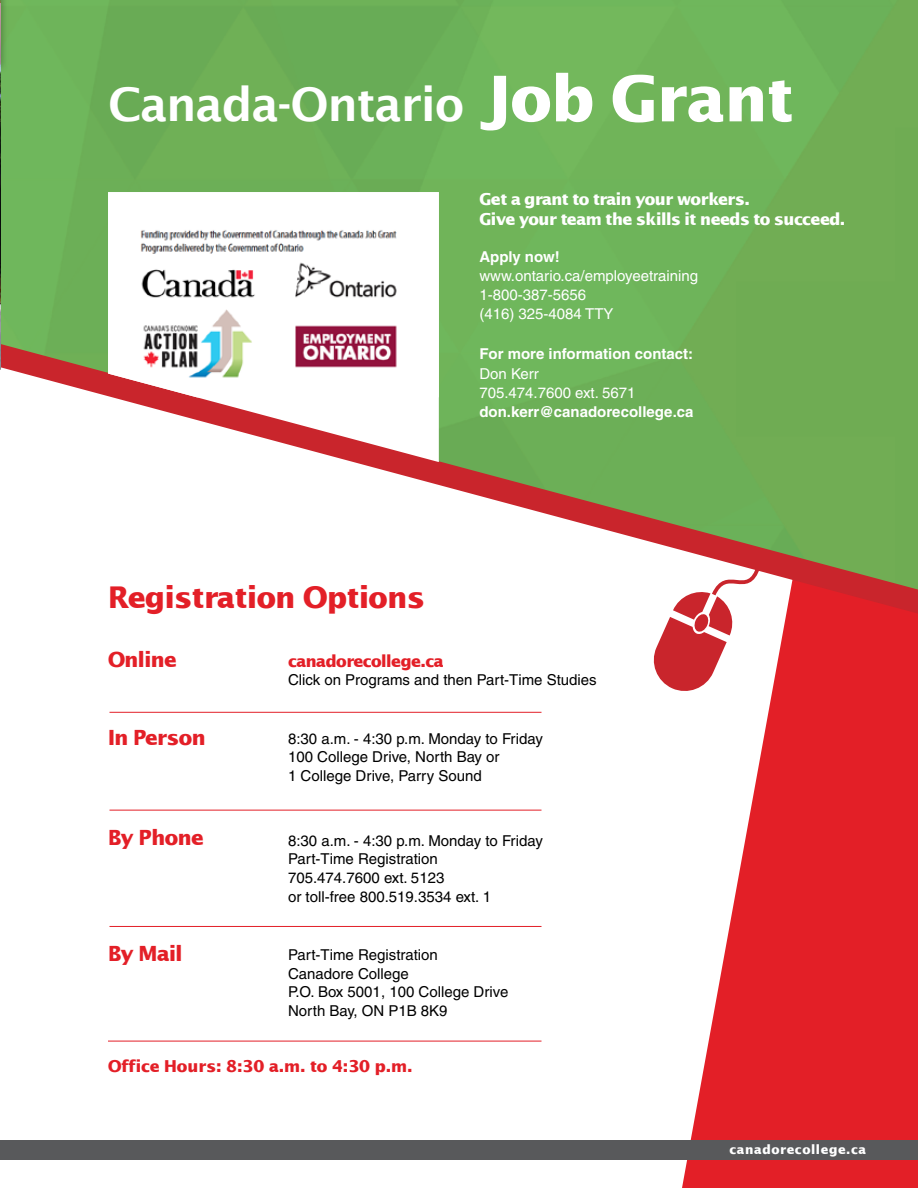
<style>
.page{position:relative;width:918px;height:1188px;background:#fff}
.page>*{position:absolute;margin:0;border:0;box-sizing:border-box;transform-origin:0 0}
.t1{font:600 46.5px "Lucida Sans";letter-spacing:-.025em;color:#fff}
.t2{font:700 30px "Lucida Sans";letter-spacing:-.01em;color:#e31f27}
.t3{font:700 21px "Lucida Sans";letter-spacing:-.025em;color:#e31f27}
.t4{font:700 16.5px/19.8px "Lucida Sans";letter-spacing:-.025em;color:#fff}
.t5{font:700 16.5px "Lucida Sans";color:#e31f27}
.t6{font:700 16.5px "Lucida Sans";letter-spacing:-.025em;color:#e31f27}
.t7{font:15px/18.8px "Helvetica";color:#000}
.t8{font:15px/19px "Helvetica";color:#fff}
.t9{font:700 15px "Helvetica";color:#fff}
.t10{font:700 12.75px "Lucida Sans";letter-spacing:.05em;color:#fff}
.s1{font-weight:700;font-size:63px}
</style>
<div class="page">
<svg style="left:682px;top:614px;width:236px;height:574px;fill:#e31f27"></svg>
<svg style="left:786px;top:590px;width:132px;height:24px;background:#da252c"></svg>
<img style="left:0;top:0;width:918px;height:590px">
<div style="left:0;top:1140px;width:918px;height:20px;background:#58595b"></div>
<hr style="left:110px;top:712px;width:432px;height:1px;background:#e31f27">
<hr style="left:110px;top:810px;width:432px;height:1px;background:#e31f27">
<hr style="left:110px;top:926px;width:432px;height:1px;background:#e31f27">
<svg style="left:650px;top:565px;width:111px;height:130px"></svg>
<hr style="left:108px;top:1041px;width:434px;height:1px;background:#e31f27">
<img style="left:0;top:154px;width:1px;height:215px">
<div style="left:0;top:0;width:8px;height:154px;background:#000;opacity:.4"></div>
<svg style="left:108px;top:397px;width:331px;height:65px"></svg>
<img style="left:108px;top:192px;width:331px;height:205px">
<h1 class="t1" style="left:108px;top:78px;width:687px">Canada-Ontario <span class="s1">Job Grant</span></h1>
<p class="t4" style="left:479px;top:189px;width:368px">Get a grant to train your workers.<br>Give your team the skills it needs to succeed.</p>
<p class="t9" style="left:479px;top:247px;width:82px">Apply now!</p>
<p class="t8" style="left:479px;top:266px;width:220px">www.ontario.ca/employeetraining<br>1-800-387-5656<br>(416) 325-4084 TTY</p>
<p class="t9" style="left:479px;top:345px;width:215px">For more information contact:</p>
<p class="t8" style="left:479px;top:364px;width:158px">Don Kerr<br>705.474.7600 ext. 5671</p>
<p class="t9" style="left:479px;top:402px;width:216px">don.kerr@canadorecollege.ca</p>
<h2 class="t2" style="left:108px;top:580px;width:318px">Registration Options</h2>
<h3 class="t3" style="left:108px;top:647px;width:70px">Online</h3>
<p class="t6" style="left:288px;top:652px;width:157px">canadorecollege.ca</p>
<p class="t7" style="left:288px;top:671px;width:310px">Click on Programs and then Part-Time Studies</p>
<h3 class="t3" style="left:108px;top:725px;width:99px">In Person</h3>
<p class="t7" style="left:288px;top:729px;width:256px">8:30 a.m. - 4:30 p.m. Monday to Friday<br>100 College Drive, North Bay or<br>1 College Drive, Parry Sound</p>
<h3 class="t3" style="left:108px;top:825px;width:97px">By Phone</h3>
<p class="t7" style="left:288px;top:831px;width:256px">8:30 a.m. - 4:30 p.m. Monday to Friday<br>Part-Time Registration<br>705.474.7600 ext. 5123<br>or toll-free 800.519.3534 ext. 1</p>
<h3 class="t3" style="left:108px;top:941px;width:76px">By Mail</h3>
<p class="t7" style="left:288px;top:945px;width:222px">Part-Time Registration<br>Canadore College<br>P.O. Box 5001, 100 College Drive<br>North Bay, ON P1B 8K9</p>
<p class="t5" style="left:108px;top:1057px;width:306px">Office Hours: 8:30 a.m. to 4:30 p.m.</p>
<p class="t10" style="left:730px;top:1142px;width:138px">canadorecollege.ca</p>
</div>
